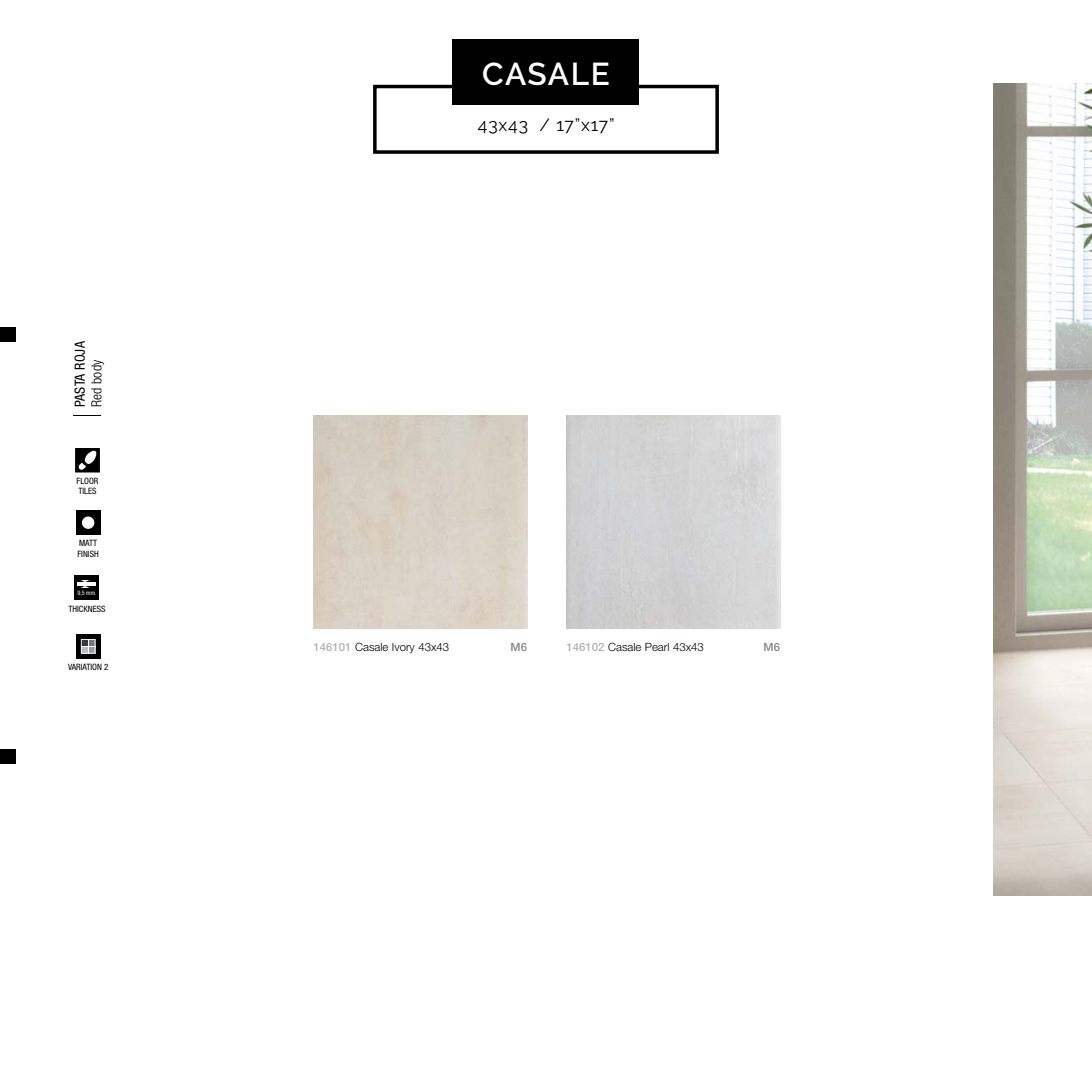
<style>
.page{position:relative;width:1092px;height:1092px;background:#fff}
.page>*{position:absolute;margin:0;border:0;box-sizing:border-box;transform-origin:0 0}
.t1{font:600 31.5px "Raleway";letter-spacing:.04em;color:#fff}
.t2{font:17.5px "Raleway";letter-spacing:.05em;color:#000}
.t3{font:condensed 14px "Helvetica Neue LT Std";letter-spacing:.01em;color:#000}
.t4{font:300 condensed 14px "Helvetica Neue LT Std";letter-spacing:.01em;color:#000}
.t5{font:300 11.38px "Helvetica Neue LT Std";color:#000}
.t6{font:500 11.38px "Helvetica Neue LT Std";color:#87888a}
.t7{font:condensed 8.75px/10.5px "Helvetica Neue LT Std";color:#000}
.t8{font:condensed 6.12px "Helvetica Neue LT Std";color:#fff}
.s1{font-weight:500;color:#b1b3b4}
</style>
<div class="page">
<svg style="left:373px;top:85px;width:345px;height:69px"></svg>
<img style="left:993px;top:84px;width:98px;height:811px">
<svg style="left:76px;top:634px;width:24px;height:24px"></svg>
<svg style="left:81px;top:639px;width:14px;height:14px"></svg>
<div style="left:76px;top:510px;width:24px;height:25px;background:#000"></div>
<div style="left:82px;top:516px;width:12px;height:13px;background:#fff;border-radius:50%"></div>
<svg style="left:73px;top:415px;width:28px;height:1px"></svg>
<svg style="left:75px;top:448px;width:25px;height:24px"></svg>
<div style="left:453px;top:40px;width:186px;height:65px;background:#000"></div>
<div style="left:74px;top:575px;width:25px;height:25px;background:#000"></div>
<svg style="left:80px;top:580px;width:10px;height:8px"></svg>
<hr style="left:78px;top:582px;width:18px;height:3px;background:#fff">
<div style="left:0;top:327px;width:15px;height:15px;background:#000"></div>
<div style="left:0;top:749px;width:15px;height:14px;background:#000"></div>
<p class="t3" style="left:72px;top:407px;width:67px;rotate:-90deg">PASTA ROJA</p>
<p class="t4" style="left:88px;top:407px;width:49px;rotate:-90deg">Red body</p>
<p class="t7" style="left:76px;top:475px;width:24px">FLOOR<br>TILES</p>
<p class="t7" style="left:77px;top:538px;width:23px">MATT<br>FINISH</p>
<p class="t8" style="left:77px;top:589px;width:21px">9,5 mm.</p>
<p class="t7" style="left:68px;top:603px;width:39px">THICKNESS</p>
<p class="t7" style="left:68px;top:661px;width:42px">VARIATION 2</p>
<h1 class="t1" style="left:482px;top:55px;width:129px">CASALE</h1>
<h2 class="t2" style="left:478px;top:114px;width:138px">43x43 / 17”x17”</h2>
<p class="t5" style="left:313px;top:640px;width:137px"><span class="s1">146101</span> Casale Ivory 43x43</p>
<p class="t6" style="left:510px;top:640px;width:18px">M6</p>
<p class="t5" style="left:566px;top:640px;width:139px"><span class="s1">146102</span> Casale Pearl 43x43</p>
<p class="t6" style="left:763px;top:640px;width:18px">M6</p>
</div>
